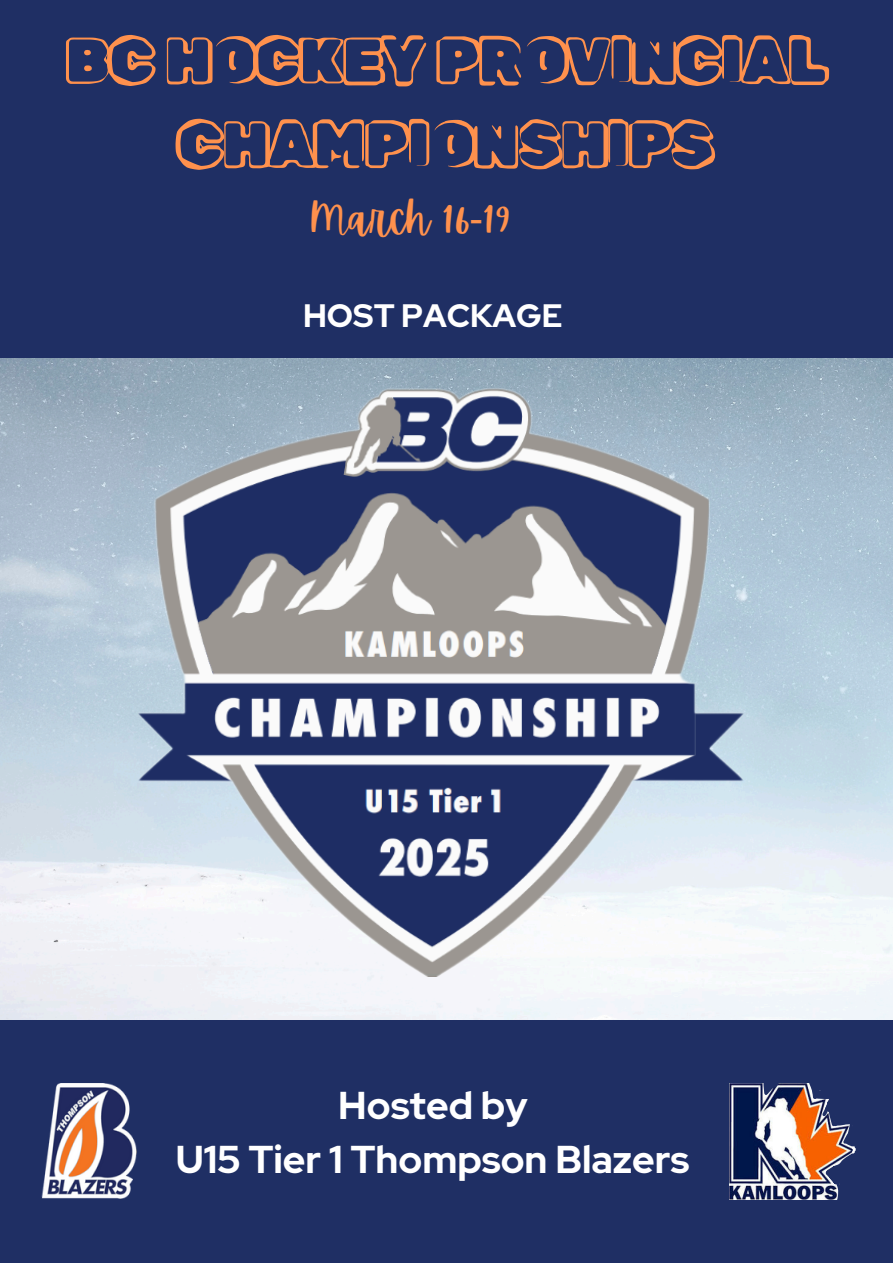
<style>
.page{position:relative;width:893px;height:1263px;background:#fff}
.page>*{position:absolute;margin:0;border:0;box-sizing:border-box;transform-origin:0 0}
.t1{font:60px/83.8px "Rubik Vinyl";color:#ff914d;text-align:center}
.t2{font:42.22px "Apricots";color:#ff914d}
.t3{font:700 38.62px/54px "Red Hat Display";color:#fff;text-align:center}
.t4{font:700 32.33px "Red Hat Display";color:#fff}
.s1{font-family:"Noto Sans"}
</style>
<div class="page">
<img style="left:0;top:358px;width:893px;height:662px">
<div style="left:0;top:0;width:893px;height:358px;background:#1f2f64"></div>
<div style="left:0;top:1020px;width:893px;height:243px;background:#1f2f64"></div>
<img style="left:729px;top:1083px;width:79px;height:117px">
<img style="left:137px;top:387px;width:607px;height:590px">
<img style="left:41px;top:1083px;width:96px;height:116px">
<svg style="left:763px;top:1083px;width:15px;height:12px"></svg>
<img style="left:808px;top:1083px;width:48px;height:117px">
<p class="t1" style="left:66px;top:19px;width:761px">BC HOCKEY PROVINCIAL<br>CHAMPIONSHIPS</p>
<h1 class="t2" style="left:309px;top:193px;width:202px">March 16<span class="s1">-</span>19</h1>
<p class="t4" style="left:303px;top:294px;width:261px">HOST PACKAGE</p>
<h3 class="t3" style="left:176px;top:1078px;width:515px">Hosted by<br>U15 Tier 1 Thompson Blazers</h3>
</div>
